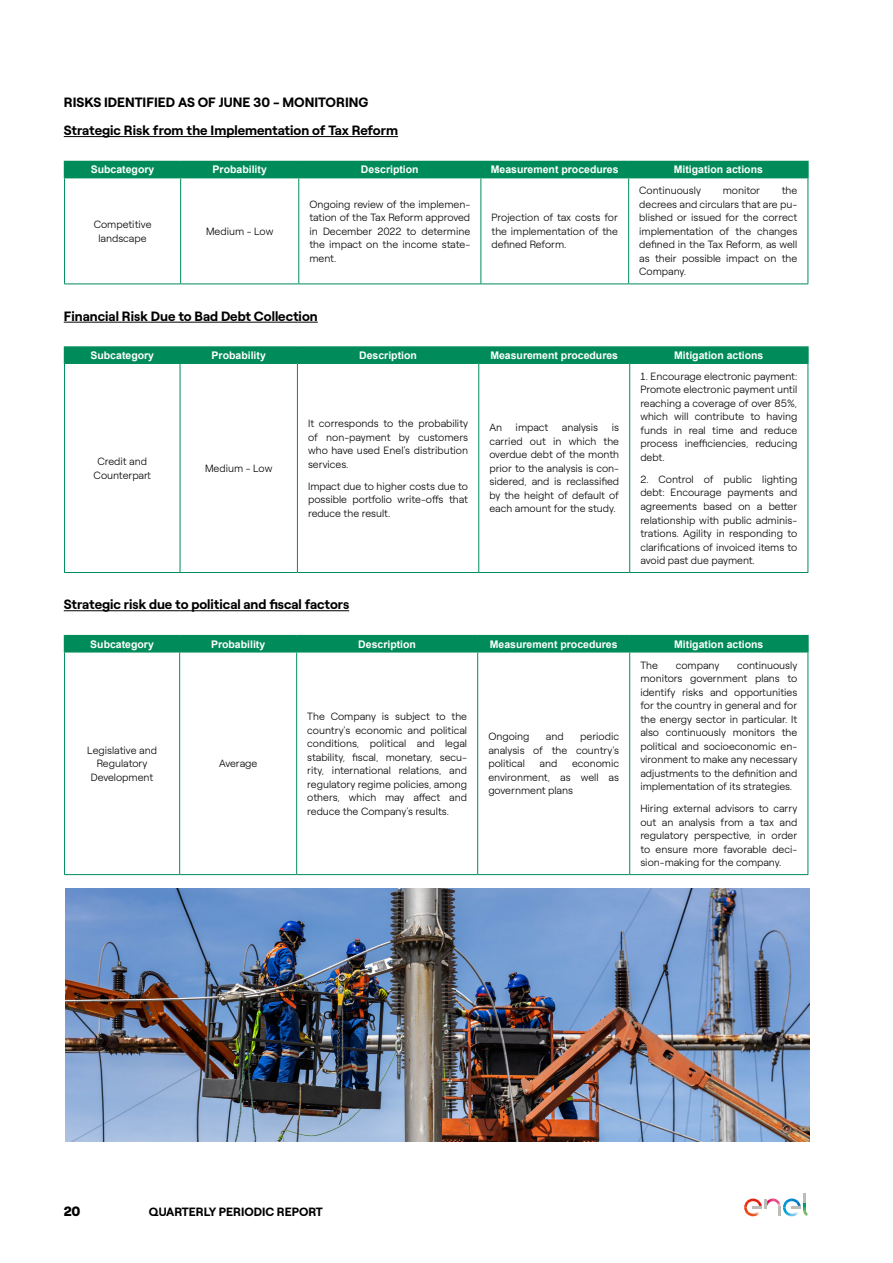
<style>
.page{position:relative;width:893px;height:1263px;background:#fff}
.page>*{position:absolute;margin:0;border:0;box-sizing:border-box;transform-origin:0 0}
.TESTO_GIUSTIFICATO{font:700 13.5px "Roobert ENEL";color:#000}
.t1{font:900 13.5px "Roobert ENEL";color:#000}
.t2{font:700 12px "Roobert ENEL";color:#000}
._6_corpo-20{font:300 10.5px/13.5px "Roobert ENEL";color:#000;text-align:justify}
._1_intestazione_tabella{font:700 10.5px "Arial";color:#fff}
</style>
<div class="page">
<img style="left:66px;top:888px;width:744px;height:253px">
<svg style="left:744px;top:1193px;width:64px;height:23px"></svg>
<hr style="left:64px;top:136px;width:334px;height:1px;background:#000">
<hr style="left:64px;top:322px;width:254px;height:1px;background:#000">
<hr style="left:64px;top:610px;width:285px;height:1px;background:#000">
<hr style="left:64px;top:178px;width:1px;height:106px;background:#008c5a">
<hr style="left:180px;top:178px;width:1px;height:106px;background:#008c5a">
<hr style="left:298px;top:178px;width:1px;height:106px;background:#008c5a">
<hr style="left:480px;top:178px;width:1px;height:106px;background:#008c5a">
<hr style="left:628px;top:178px;width:1px;height:106px;background:#008c5a">
<hr style="left:807px;top:178px;width:1px;height:106px;background:#008c5a">
<hr style="left:64px;top:284px;width:117px;height:1px;background:#008c5a">
<hr style="left:181px;top:284px;width:118px;height:1px;background:#008c5a">
<hr style="left:299px;top:284px;width:182px;height:1px;background:#008c5a">
<hr style="left:481px;top:284px;width:148px;height:1px;background:#008c5a">
<hr style="left:629px;top:284px;width:179px;height:1px;background:#008c5a">
<div style="left:64px;top:161px;width:745px;height:16px;background:#008c5a"></div>
<hr style="left:64px;top:177px;width:117px;height:1px;background:#008c5a">
<hr style="left:181px;top:177px;width:118px;height:1px;background:#008c5a">
<hr style="left:299px;top:177px;width:182px;height:1px;background:#008c5a">
<hr style="left:481px;top:177px;width:148px;height:1px;background:#008c5a">
<hr style="left:629px;top:177px;width:180px;height:1px;background:#008c5a">
<hr style="left:64px;top:364px;width:1px;height:208px;background:#008c5a">
<hr style="left:180px;top:364px;width:1px;height:208px;background:#008c5a">
<hr style="left:297px;top:364px;width:1px;height:208px;background:#008c5a">
<hr style="left:478px;top:364px;width:1px;height:208px;background:#008c5a">
<hr style="left:629px;top:364px;width:1px;height:208px;background:#008c5a">
<hr style="left:807px;top:364px;width:1px;height:208px;background:#008c5a">
<hr style="left:64px;top:572px;width:116px;height:1px;background:#008c5a">
<hr style="left:180px;top:572px;width:117px;height:1px;background:#008c5a">
<hr style="left:297px;top:572px;width:182px;height:1px;background:#008c5a">
<hr style="left:479px;top:572px;width:151px;height:1px;background:#008c5a">
<hr style="left:630px;top:572px;width:178px;height:1px;background:#008c5a">
<hr style="left:64px;top:346px;width:116px;height:2px;background:#008c5a">
<hr style="left:180px;top:346px;width:117px;height:2px;background:#008c5a">
<hr style="left:297px;top:346px;width:182px;height:2px;background:#008c5a">
<hr style="left:479px;top:346px;width:151px;height:2px;background:#008c5a">
<hr style="left:630px;top:346px;width:179px;height:2px;background:#008c5a">
<div style="left:64px;top:347px;width:745px;height:15px;background:#008c5a"></div>
<hr style="left:64px;top:362px;width:116px;height:2px;background:#008c5a">
<hr style="left:180px;top:362px;width:117px;height:2px;background:#008c5a">
<hr style="left:297px;top:362px;width:182px;height:2px;background:#008c5a">
<hr style="left:479px;top:362px;width:151px;height:2px;background:#008c5a">
<hr style="left:630px;top:362px;width:179px;height:2px;background:#008c5a">
<hr style="left:64px;top:652px;width:1px;height:222px;background:#008c5a">
<hr style="left:179px;top:652px;width:1px;height:222px;background:#008c5a">
<hr style="left:296px;top:652px;width:1px;height:222px;background:#008c5a">
<hr style="left:477px;top:652px;width:1px;height:222px;background:#008c5a">
<hr style="left:629px;top:652px;width:1px;height:222px;background:#008c5a">
<hr style="left:807px;top:652px;width:1px;height:222px;background:#008c5a">
<hr style="left:64px;top:874px;width:116px;height:1px;background:#008c5a">
<hr style="left:180px;top:874px;width:117px;height:1px;background:#008c5a">
<hr style="left:297px;top:874px;width:181px;height:1px;background:#008c5a">
<hr style="left:478px;top:874px;width:152px;height:1px;background:#008c5a">
<hr style="left:630px;top:874px;width:178px;height:1px;background:#008c5a">
<hr style="left:64px;top:635px;width:116px;height:1px;background:#008c5a">
<hr style="left:180px;top:635px;width:117px;height:1px;background:#008c5a">
<hr style="left:297px;top:635px;width:181px;height:1px;background:#008c5a">
<hr style="left:478px;top:635px;width:152px;height:1px;background:#008c5a">
<hr style="left:630px;top:635px;width:179px;height:1px;background:#008c5a">
<div style="left:64px;top:636px;width:745px;height:15px;background:#008c5a"></div>
<hr style="left:64px;top:651px;width:116px;height:1px;background:#008c5a">
<hr style="left:180px;top:651px;width:117px;height:1px;background:#008c5a">
<hr style="left:297px;top:651px;width:181px;height:1px;background:#008c5a">
<hr style="left:478px;top:651px;width:152px;height:1px;background:#008c5a">
<hr style="left:630px;top:651px;width:179px;height:1px;background:#008c5a">
<p class="TESTO_GIUSTIFICATO" style="left:64px;top:92px;width:306px">RISKS IDENTIFIED AS OF JUNE 30 - MONITORING</p>
<p class="TESTO_GIUSTIFICATO" style="left:64px;top:120px;width:336px">Strategic Risk from the Implementation of Tax Reform</p>
<p class="_1_intestazione_tabella" style="left:91px;top:163px;width:65px">Subcategory</p>
<p class="_1_intestazione_tabella" style="left:213px;top:163px;width:56px">Probability</p>
<p class="_1_intestazione_tabella" style="left:361px;top:163px;width:59px">Description</p>
<p class="_1_intestazione_tabella" style="left:491px;top:163px;width:129px">Measurement procedures</p>
<p class="_1_intestazione_tabella" style="left:674px;top:163px;width:91px">Mitigation actions</p>
<p class="_6_corpo-20" style="left:94px;top:217px;width:59px;text-align:center">Competitive landscape</p>
<p class="_6_corpo-20" style="left:206px;top:224px;width:69px">Medium - Low</p>
<p class="_6_corpo-20" style="left:309px;top:197px;width:162px">Ongoing review of the implemen&shy;tation of the Tax Reform approved in December 2022 to determine the impact on the income state&shy;ment.</p>
<p class="_6_corpo-20" style="left:491px;top:210px;width:128px">Projection of tax costs for the implementation of the defined Reform.</p>
<p class="_6_corpo-20" style="left:639px;top:183px;width:160px;text-indent:142px">the decrees and circulars that are pu&shy;blished or issued for the correct implementation of the changes defined in the Tax Reform, as well as their possible impact on the Company.</p>
<p class="_6_corpo-20" style="left:639px;top:183px;width:63px">Continuously</p>
<p class="_6_corpo-20" style="left:723px;top:183px;width:39px">monitor</p>
<p class="TESTO_GIUSTIFICATO" style="left:64px;top:306px;width:255px">Financial Risk Due to Bad Debt Collection</p>
<p class="_1_intestazione_tabella" style="left:90px;top:348px;width:65px">Subcategory</p>
<p class="_1_intestazione_tabella" style="left:212px;top:348px;width:56px">Probability</p>
<p class="_1_intestazione_tabella" style="left:359px;top:348px;width:59px">Description</p>
<p class="_1_intestazione_tabella" style="left:490px;top:348px;width:129px">Measurement procedures</p>
<p class="_1_intestazione_tabella" style="left:674px;top:348px;width:91px">Mitigation actions</p>
<p class="_6_corpo-20" style="left:94px;top:454px;width:59px;text-align:center">Credit and<br>Counterpart</p>
<p class="_6_corpo-20" style="left:205px;top:461px;width:69px">Medium - Low</p>
<p class="_6_corpo-20" style="left:308px;top:416px;width:162px">It corresponds to the probability of non-payment by customers who have used Enel's distribution services.</p>
<p class="_6_corpo-20" style="left:308px;top:478px;width:162px">Impact due to higher costs due to possible portfolio write-offs that reduce the result.</p>
<p class="_6_corpo-20" style="left:489px;top:420px;width:14px">An</p>
<p class="_6_corpo-20" style="left:516px;top:420px;width:34px">impact</p>
<p class="_6_corpo-20" style="left:562px;top:420px;width:38px">analysis</p>
<p class="_6_corpo-20" style="left:489px;top:420px;width:131px;text-indent:122px">is carried out in which the overdue debt of the month prior to the analysis is con&shy;sidered, and is reclassified by the height of default of each amount for the study.</p>
<p class="_6_corpo-20" style="left:640px;top:369px;width:158px">1. Encourage electronic payment:<br>Promote electronic payment until reaching a coverage of over 85%, which will contribute to having funds in real time and reduce process inefficiencies, reducing debt.</p>
<p class="_6_corpo-20" style="left:640px;top:472px;width:158px">2. Control of public lighting debt: Encourage payments and agreements based on a better relationship with public adminis&shy;trations. Agility in responding to clarifications of invoiced items to avoid past due payment.</p>
<p class="TESTO_GIUSTIFICATO" style="left:64px;top:594px;width:287px">Strategic risk due to political and fiscal factors</p>
<p class="_1_intestazione_tabella" style="left:90px;top:637px;width:65px">Subcategory</p>
<p class="_1_intestazione_tabella" style="left:211px;top:637px;width:56px">Probability</p>
<p class="_1_intestazione_tabella" style="left:358px;top:637px;width:59px">Description</p>
<p class="_1_intestazione_tabella" style="left:490px;top:637px;width:129px">Measurement procedures</p>
<p class="_1_intestazione_tabella" style="left:674px;top:637px;width:91px">Mitigation actions</p>
<p class="_6_corpo-20" style="left:87px;top:743px;width:71px;text-align:center">Legislative and<br>Regulatory<br>Development</p>
<p class="_6_corpo-20" style="left:219px;top:756px;width:40px">Average</p>
<p class="_6_corpo-20" style="left:307px;top:709px;width:161px">The Company is subject to the country's economic and political conditions, political and legal stability, fiscal, monetary, secu&shy;rity, international relations, and regulatory regime policies, among others, which may affect and reduce the Company's results.</p>
<p class="_6_corpo-20" style="left:488px;top:729px;width:43px">Ongoing</p>
<p class="_6_corpo-20" style="left:546px;top:729px;width:19px">and</p>
<p class="_6_corpo-20" style="left:488px;top:729px;width:132px;text-indent:92px">periodic analysis of the country's political</p>
<p class="_6_corpo-20" style="left:488px;top:756px;width:132px;text-indent:84px">economic environment, as well as government plans</p>
<p class="_6_corpo-20" style="left:540px;top:756px;width:19px">and</p>
<p class="_6_corpo-20" style="left:640px;top:657px;width:19px">The</p>
<p class="_6_corpo-20" style="left:676px;top:657px;width:45px">company</p>
<p class="_6_corpo-20" style="left:640px;top:657px;width:158px;text-indent:97px">continuously monitors government plans to identify risks and opportunities for the country in general and for the energy sector in particular. It also continuously monitors the political and socioeconomic en&shy;vironment to make any necessary adjustments to the definition and implementation of its strategies.</p>
<p class="_6_corpo-20" style="left:640px;top:801px;width:158px">Hiring external advisors to carry out an analysis from a tax and regulatory perspective, in order to ensure more favorable deci&shy;sion-making for the company.</p>
<p class="t1" style="left:64px;top:1201px;width:18px">20</p>
<p class="t2" style="left:149px;top:1203px;width:176px">QUARTERLY PERIODIC REPORT</p>
</div>
